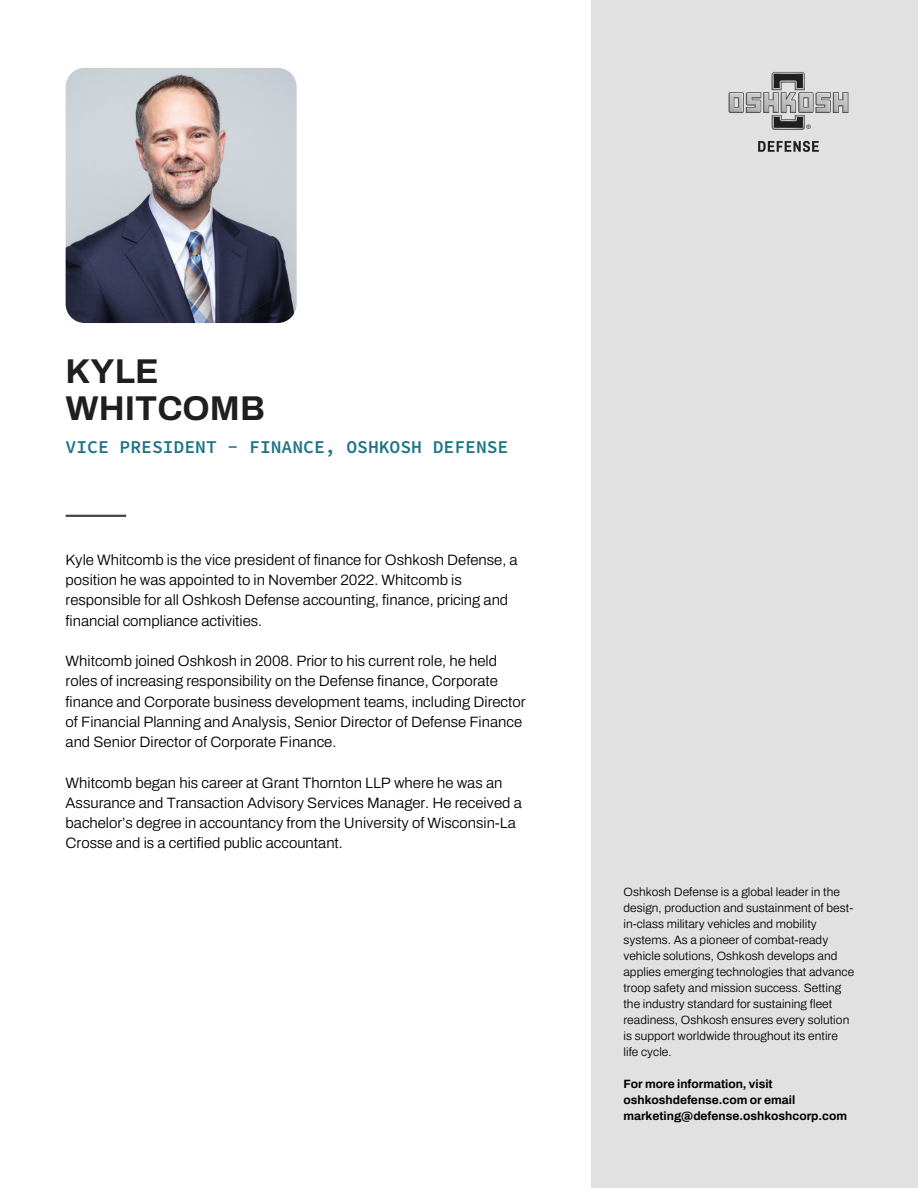
<style>
.page{position:relative;width:918px;height:1188px;background:#fff}
.page>*{position:absolute;margin:0;border:0;box-sizing:border-box;transform-origin:0 0}
.t1{font:700 34.5px/37.2px "Archivo";color:#1f1f1f}
.t2{font:600 18px "Source Code Pro";color:#1b7389}
.t3{font:300 15px/20.2px "Archivo";color:#000}
.t4{font:300 12px/16px "Archivo";letter-spacing:.005em;color:#000}
.t5{font:700 12px/16px "Archivo";color:#000}
</style>
<div class="page">
<div style="left:591px;top:0;width:327px;height:1188px;background:#e0e1e0"></div>
<hr style="left:66px;top:515px;width:60px;height:2px;background:#454543">
<img style="left:728px;top:72px;width:121px;height:80px">
<img style="left:66px;top:68px;width:231px;height:255px">
<h3 class="t1" style="left:66px;top:352px;width:201px">KYLE<br>WHITCOMB</h3>
<h2 class="t2" style="left:66px;top:436px;width:444px">VICE PRESIDENT - FINANCE, OSHKOSH DEFENSE</h2>
<h3 class="t3" style="left:66px;top:550px;width:454px">Kyle Whitcomb is the vice president of finance for Oshkosh Defense, a position he was appointed to in November 2022. Whitcomb is responsible for all Oshkosh Defense accounting, finance, pricing and financial compliance activities.</h3>
<h3 class="t3" style="left:66px;top:651px;width:461px">Whitcomb joined Oshkosh in 2008. Prior to his current role, he held roles of increasing responsibility on the Defense finance, Corporate finance and Corporate business development teams, including Director of Financial Planning and Analysis, Senior Director of Defense Finance and Senior Director of Corporate Finance.</h3>
<p class="t3" style="left:66px;top:773px;width:458px">Whitcomb began his career at Grant Thornton LLP where he was an Assurance and Transaction Advisory Services Manager. He received a bachelor’s degree in accountancy from the University of Wisconsin-La Crosse and is a certified public accountant.</p>
<p class="t4" style="left:623px;top:884px;width:232px">Oshkosh Defense is a global leader in the design, production and sustainment of best&shy;in-class military vehicles and mobility systems. As a pioneer of combat-ready vehicle solutions, Oshkosh develops and applies emerging technologies that advance troop safety and mission success. Setting the industry standard for sustaining fleet readiness, Oshkosh ensures every solution is support worldwide throughout its entire life cycle.</p>
<h4 class="t5" style="left:623px;top:1076px;width:225px">For more information, visit oshkoshdefense.com or email marketing@defense.oshkoshcorp.com</h4>
</div>
